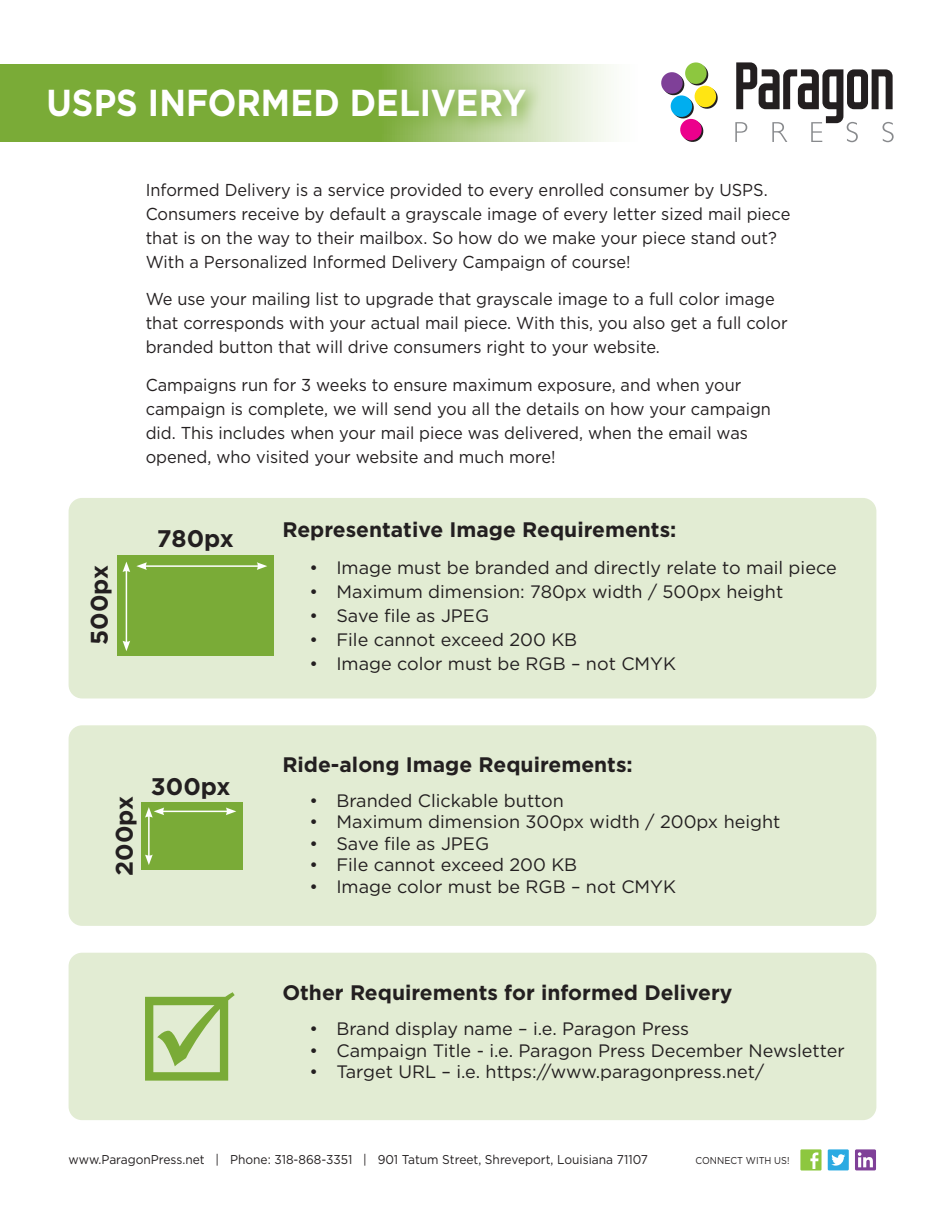
<style>
.page{position:relative;width:945px;height:1215px;background:#fff}
.page>*{position:absolute;margin:0;border:0;box-sizing:border-box;transform-origin:0 0}
.t1{font:700 37.5px "Gotham";color:#fff;scale:.9 1}
.t2{font:700 24px "Gotham";color:#231f20}
.t3{font:700 21px "Gotham";color:#231f20}
.t4{font:18px "Gotham";color:#231f20}
.t5{font:17.25px/24px "Gotham";color:#231f20;scale:.95 1}
.t6{font:12.75px "Gotham";color:#231f20;scale:.94 1}
.t7{font:9.9px "Gotham";color:#231f20;scale:.92 1}
</style>
<div class="page">
<div style="left:69px;top:498px;width:807px;height:200px;background:#e2ecd3;border-radius:13px"></div>
<div style="left:69px;top:725px;width:807px;height:201px;background:#e2ecd3;border-radius:13px"></div>
<div style="left:69px;top:953px;width:807px;height:167px;background:#e2ecd3;border-radius:14px"></div>
<svg style="left:735px;top:62px;width:159px;height:80px"></svg>
<svg style="left:666px;top:62px;width:52px;height:80px"></svg>
<div style="left:800px;top:1149px;width:22px;height:22px;background:#8dc73f"></div>
<svg style="left:810px;top:1152px;width:8px;height:17px"></svg>
<div style="left:855px;top:1149px;width:21px;height:21px;background:#7f4098;border-radius:2px"></div>
<svg style="left:858px;top:1152px;width:15px;height:15px"></svg>
<div style="left:828px;top:1149px;width:21px;height:21px;background:#2baae2"></div>
<svg style="left:831px;top:1154px;width:14px;height:12px"></svg>
<svg style="left:0;top:64px;width:666px;height:78px"></svg>
<div style="left:39px;top:80px;width:505px;height:55px;background:#7aab37;opacity:.75"></div>
<div style="left:117px;top:556px;width:156px;height:100px;background:#7aab37"></div>
<div style="left:142px;top:802px;width:101px;height:68px;background:#7aab37"></div>
<hr style="left:162px;top:811px;width:66px;height:1px;background:#fff">
<svg style="left:226px;top:808px;width:10px;height:7px"></svg>
<hr style="left:145px;top:565px;width:114px;height:2px;background:#fff">
<svg style="left:136px;top:562px;width:11px;height:8px"></svg>
<svg style="left:257px;top:562px;width:10px;height:8px"></svg>
<hr style="left:148px;top:815px;width:2px;height:42px;background:#fff">
<svg style="left:145px;top:807px;width:19px;height:11px"></svg>
<svg style="left:145px;top:855px;width:8px;height:10px"></svg>
<hr style="left:126px;top:570px;width:1px;height:73px;background:#fff">
<svg style="left:123px;top:562px;width:7px;height:10px"></svg>
<svg style="left:123px;top:641px;width:7px;height:10px"></svg>
<svg style="left:145px;top:992px;width:90px;height:89px"></svg>
<h1 class="t1" style="left:46px;top:78px;width:535px">USPS INFORMED DELIVERY</h1>
<h2 class="t2" style="left:84px;top:645px;width:81px;rotate:-90deg">500px</h2>
<p class="t5" style="left:146px;top:177px;width:680px">Informed Delivery is a service provided to every enrolled consumer by USPS.<br>Consumers receive by default a grayscale image of every letter sized mail piece that is on the way to their mailbox. So how do we make your piece stand out?<br>With a Personalized Informed Delivery Campaign of course!</p>
<p class="t5" style="left:146px;top:287px;width:677px">We use your mailing list to upgrade that grayscale image to a full color image that corresponds with your actual mail piece. With this, you also get a full color branded button that will drive consumers right to your website.</p>
<p class="t5" style="left:146px;top:372px;width:660px">Campaigns run for 3 weeks to ensure maximum exposure, and when your campaign is complete, we will send you all the details on how your campaign did. This includes when your mail piece was delivered, when the email was opened, who visited your website and much more!</p>
<h2 class="t2" style="left:157px;top:522px;width:78px">780px</h2>
<p class="t3" style="left:282px;top:515px;width:396px">Representative Image Requirements:</p>
<p class="t4" style="left:309px;top:556px;width:529px">• Image must be branded and directly relate to mail piece</p>
<p class="t4" style="left:309px;top:580px;width:475px">• Maximum dimension: 780px width / 500px height</p>
<p class="t4" style="left:309px;top:604px;width:181px">• Save file as JPEG</p>
<p class="t4" style="left:309px;top:628px;width:269px">• File cannot exceed 200 KB</p>
<p class="t4" style="left:309px;top:652px;width:368px">• Image color must be RGB – not CMYK</p>
<h2 class="t2" style="left:108px;top:876px;width:81px;rotate:-90deg">200px</h2>
<h2 class="t2" style="left:151px;top:770px;width:81px">300px</h2>
<p class="t3" style="left:282px;top:750px;width:352px">Ride-along Image Requirements:</p>
<p class="t4" style="left:309px;top:789px;width:256px">• Branded Clickable button</p>
<p class="t4" style="left:309px;top:810px;width:473px">• Maximum dimension 300px width / 200px height</p>
<p class="t4" style="left:309px;top:832px;width:181px">• Save file as JPEG</p>
<p class="t4" style="left:309px;top:854px;width:269px">• File cannot exceed 200 KB</p>
<p class="t4" style="left:309px;top:875px;width:368px">• Image color must be RGB – not CMYK</p>
<p class="t3" style="left:282px;top:979px;width:452px">Other Requirements for informed Delivery</p>
<p class="t4" style="left:309px;top:1017px;width:381px">• Brand display name – i.e. Paragon Press</p>
<p class="t4" style="left:309px;top:1039px;width:537px">• Campaign Title - i.e. Paragon Press December Newsletter</p>
<p class="t4" style="left:309px;top:1060px;width:456px">• Target URL – i.e. https://www.paragonpress.net/</p>
<p class="t6" style="left:69px;top:1151px;width:618px">www.ParagonPress.net | Phone: 318-868-3351 | 901 Tatum Street, Shreveport, Louisiana 71107</p>
<p class="t7" style="left:696px;top:1154px;width:104px">CONNECT WITH US!</p>
</div>
